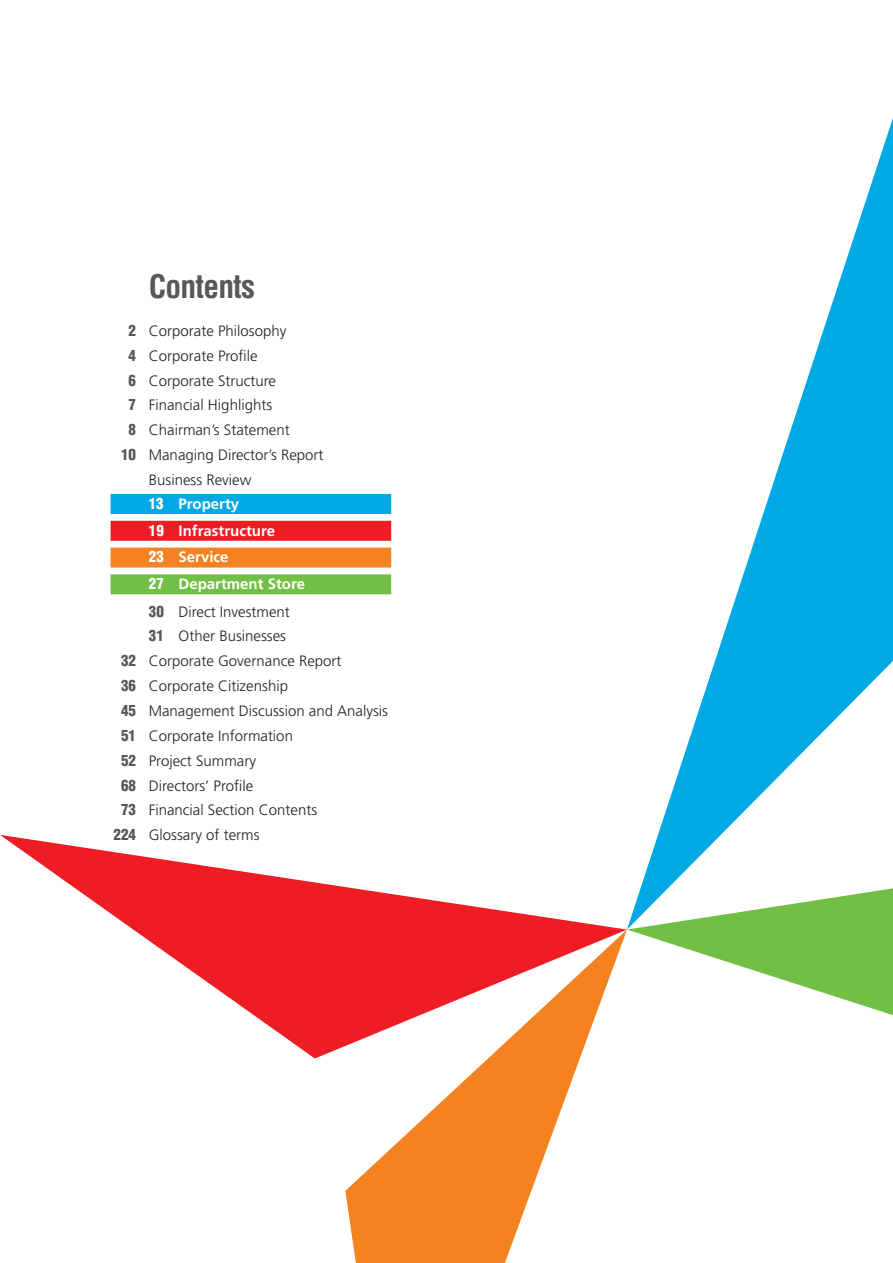
<style>
.page{position:relative;width:893px;height:1263px;background:#fff}
.page>*{position:absolute;margin:0;border:0;box-sizing:border-box;transform-origin:0 0}
.t1{font:700 condensed 31.5px "Helvetica LT Std";letter-spacing:-.025em;color:#57585a}
.t2{font:300 15px "Frutiger LT Std";color:#231f20}
.t3{font:700 15px/27px "Frutiger LT Std";color:#fff}
.s1{font-family:"Helvetica LT Std";font-weight:900;font-stretch:condensed;color:#57585a}
.s2{font-family:"Helvetica LT Std";font-weight:900;font-stretch:condensed}
.s3{font-weight:300;color:#231f20}
</style>
<div class="page">
<svg style="left:0;top:835px;width:623px;height:223px"></svg>
<svg style="left:345px;top:929px;width:282px;height:334px"></svg>
<svg style="left:645px;top:118px;width:248px;height:757px"></svg>
<svg style="left:627px;top:875px;width:266px;height:140px"></svg>
<div style="left:111px;top:494px;width:280px;height:20px;background:#00a8e4"></div>
<div style="left:111px;top:521px;width:280px;height:20px;background:#ee1d23"></div>
<div style="left:111px;top:547px;width:280px;height:20px;background:#f58220"></div>
<div style="left:111px;top:574px;width:280px;height:20px;background:#71bf44"></div>
<h1 class="t1" style="left:149px;top:274px;width:108px">Contents</h1>
<p class="t2" style="left:129px;top:325px;width:159px"><span class="s1">2</span> Corporate Philosophy</p>
<p class="t2" style="left:129px;top:350px;width:131px"><span class="s1">4</span> Corporate Profile</p>
<p class="t2" style="left:129px;top:374px;width:149px"><span class="s1">6</span> Corporate Structure</p>
<p class="t2" style="left:129px;top:399px;width:145px"><span class="s1">7</span> Financial Highlights</p>
<p class="t2" style="left:129px;top:424px;width:163px"><span class="s1">8</span> Chairman’s Statement</p>
<p class="t2" style="left:121px;top:449px;width:204px"><span class="s1">10</span> Managing Director’s Report</p>
<p class="t2" style="left:149px;top:473px;width:104px">Business Review</p>
<p class="t3" style="left:149px;top:491px;width:92px"><span class="s2">13</span> Property</p>
<p class="t3" style="left:149px;top:518px;width:158px"><span class="s2">19</span> Infrastructure<br><span class="s2">23</span> Service<br><span class="s2">27</span> Department Store<br><span class="s1">30</span> <span class="s3">Direct Investment</span></p>
<p class="t2" style="left:149px;top:630px;width:139px"><span class="s1">31</span> Other Businesses</p>
<p class="t2" style="left:121px;top:655px;width:222px"><span class="s1">32</span> Corporate Governance Report</p>
<p class="t2" style="left:121px;top:680px;width:168px"><span class="s1">36</span> Corporate Citizenship</p>
<p class="t2" style="left:121px;top:704px;width:268px"><span class="s1">45</span> Management Discussion and Analysis</p>
<p class="t2" style="left:121px;top:730px;width:173px"><span class="s1">51</span> Corporate Information</p>
<p class="t2" style="left:121px;top:755px;width:136px"><span class="s1">52</span> Project Summary</p>
<p class="t2" style="left:121px;top:779px;width:134px"><span class="s1">68</span> Directors’ Profile</p>
<p class="t2" style="left:121px;top:804px;width:198px"><span class="s1">73</span> Financial Section Contents</p>
<p class="t2" style="left:114px;top:829px;width:148px"><span class="s1">224</span> Glossary of terms</p>
</div>
